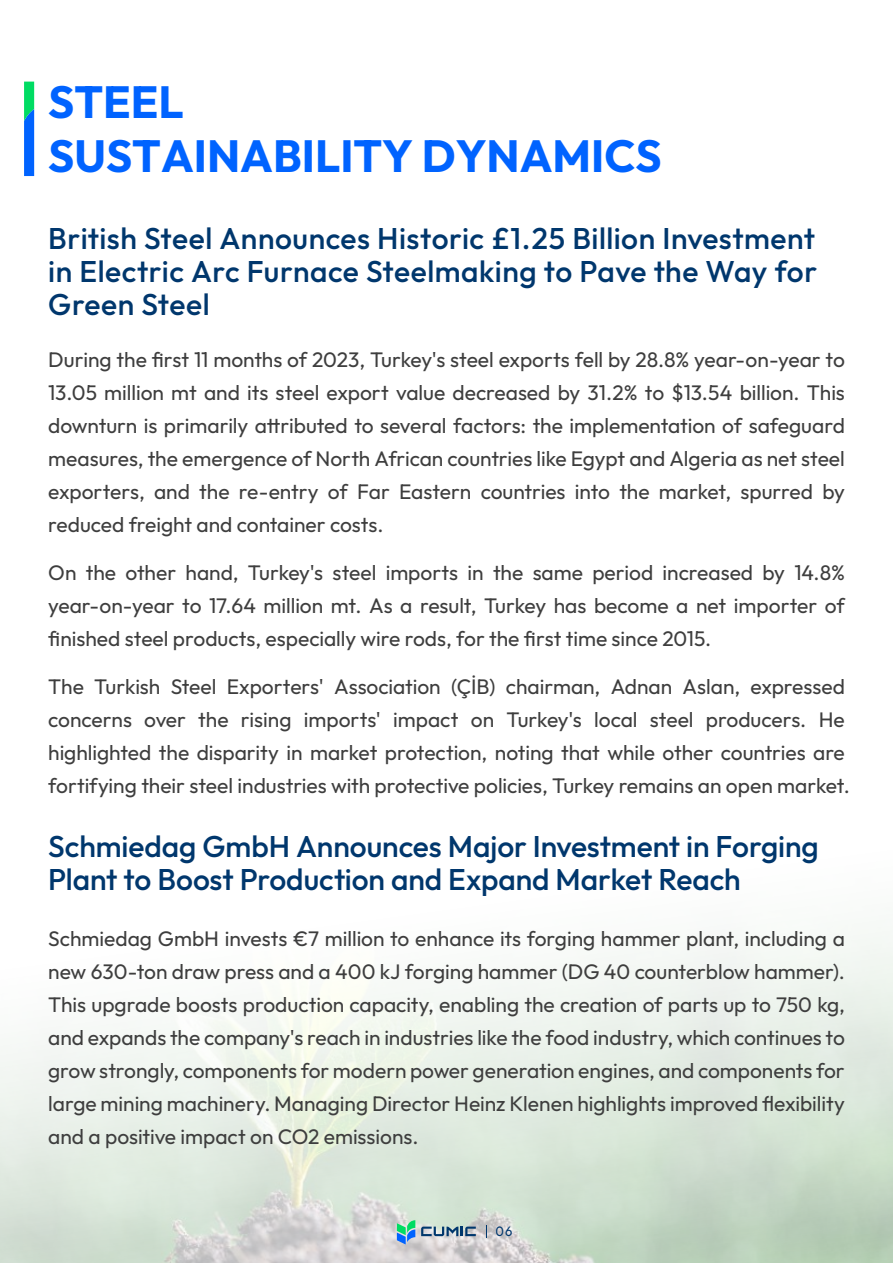
<style>
.page{position:relative;width:893px;height:1263px;background:#fff}
.page>*{position:absolute;margin:0;border:0;box-sizing:border-box;transform-origin:0 0}
.t1{font:700 45px/54px "Outfit";color:#0063ff}
.t2{font:500 30px/33px "Outfit";color:#00376d;text-align:justify}
.t3{font:21px/33px "Outfit";letter-spacing:-.005em;color:#3e3e3e;text-align:justify}
.t4{font:13.65px "Outfit";color:#00376d;scale:.95 1}
</style>
<div class="page">
<img style="left:0;top:935px;width:893px;height:328px">
<svg style="left:397px;top:1220px;width:18px;height:24px"></svg>
<svg style="left:421px;top:1226px;width:55px;height:10px"></svg>
<svg style="left:486px;top:1225px;width:1px;height:13px"></svg>
<svg style="left:24px;top:82px;width:10px;height:94px"></svg>
<h1 class="t1" style="left:48px;top:77px;width:615px">STEEL<br>SUSTAINABILITY DYNAMICS</h1>
<h2 class="t2" style="left:48px;top:223px;width:770px">British Steel Announces Historic £1.25 Billion Investment in Electric Arc Furnace Steelmaking to Pave the Way for Green Steel</h2>
<p class="t3" style="left:48px;top:344px;width:798px">During the first 11 months of 2023, Turkey's steel exports fell by 28.8% year-on-year to 13.05 million mt and its steel export value decreased by 31.2% to $13.54 billion. This downturn is primarily attributed to several factors: the implementation of safeguard measures, the emergence of North African countries like Egypt and Algeria as net steel exporters, and the re-entry of Far Eastern countries into the market, spurred by reduced freight and container costs.</p>
<p class="t3" style="left:48px;top:557px;width:798px">On the other hand, Turkey's steel imports in the same period increased by 14.8% year-on-year to 17.64 million mt. As a result, Turkey has become a net importer of finished steel products, especially wire rods, for the first time since 2015.</p>
<p class="t3" style="left:48px;top:671px;width:803px;text-align:left">The Turkish Steel Exporters' Association (ÇİB) chairman, Adnan Aslan, expressed concerns over the rising imports' impact on Turkey's local steel producers. He highlighted the disparity in market protection, noting that while other countries are fortifying their steel industries with protective policies, Turkey remains an open market.</p>
<h2 class="t2" style="left:48px;top:831px;width:772px">Schmiedag GmbH Announces Major Investment in Forging<br>Plant to Boost Production and Expand Market Reach</h2>
<p class="t3" style="left:48px;top:922px;width:798px">Schmiedag GmbH invests €7 million to enhance its forging hammer plant, including a new 630-ton draw press and a 400 kJ forging hammer (DG 40 counterblow hammer).<br>This upgrade boosts production capacity, enabling the creation of parts up to 750 kg, and expands the company's reach in industries like the food industry, which continues to grow strongly, components for modern power generation engines, and components for large mining machinery. Managing Director Heinz Klenen highlights improved flexibility and a positive impact on CO2 emissions.</p>
<p class="t4" style="left:495px;top:1222px;width:19px">06</p>
</div>
